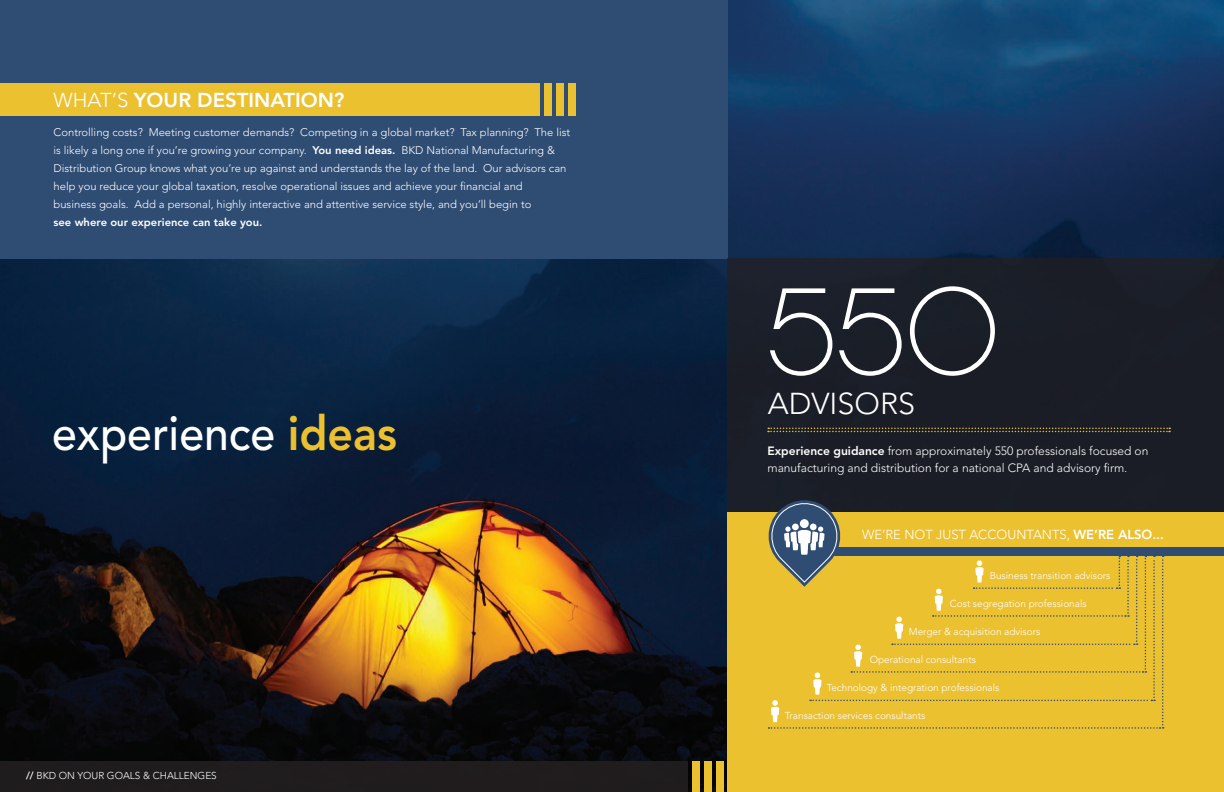
<style>
.page{position:relative;width:1224px;height:792px;background:#fff}
.page>*{position:absolute;margin:0;border:0;box-sizing:border-box;transform-origin:0 0}
.t1{font:123.8px "Chalet Paris Nineteen Seventy";color:#fff}
.t2{font:500 48px "Avenir LT Std";color:#fff;scale:.93 1}
.t3{font:300 30px "Avenir LT Std";color:#fff}
.t4{font:800 20px "Avenir LT Std";color:#fff}
.t5{font:300 13px "Avenir LT Std";color:#fff}
.t6{font:300 12px/17px "Avenir LT Std";color:#fff}
.t7{font:300 11px/18px "Avenir LT Std";color:#fff}
.t8{font:800 11px "Avenir LT Std";color:#fff}
.t9{font:300 10px "Avenir LT Std";color:#fff}
.s1{font-weight:300}
.s2{font-weight:800}
.s3{font-weight:800;color:#ecc130}
</style>
<div class="page">
<img style="left:0;top:0;width:1224px;height:792px">
<div style="left:0;top:0;width:728px;height:258px;background:#2f4c73"></div>
<div style="left:728px;top:258px;width:496px;height:254px;background:#1b1d26"></div>
<div style="left:728px;top:512px;width:496px;height:280px;background:#ecc130"></div>
<svg style="left:768px;top:428px;width:402px;height:4px"></svg>
<div style="left:816px;top:547px;width:408px;height:8px;background:#2f4c73"></div>
<svg style="left:768px;top:500px;width:396px;height:229px"></svg>
<div style="left:0;top:762px;width:688px;height:30px;background:#231f20"></div>
<div style="left:716px;top:762px;width:8px;height:30px;background:#ecc130"></div>
<div style="left:704px;top:762px;width:8px;height:30px;background:#ecc130"></div>
<div style="left:692px;top:762px;width:7px;height:30px;background:#ecc130"></div>
<div style="left:0;top:84px;width:540px;height:32px;background:#ecc130"></div>
<div style="left:569px;top:84px;width:7px;height:32px;background:#ecc130"></div>
<div style="left:557px;top:84px;width:7px;height:32px;background:#ecc130"></div>
<div style="left:545px;top:84px;width:7px;height:32px;background:#ecc130"></div>
<h3 class="t4" style="left:54px;top:88px;width:293px"><span class="s1">WHAT’S</span> YOUR DESTINATION?</h3>
<p class="t7" style="left:54px;top:123px;width:518px">Controlling costs? Meeting customer demands? Competing in a global market? Tax planning? The list is likely a long one if you’re growing your company. <span class="s2">You need ideas.</span> BKD National Manufacturing &amp; Distribution Group knows what you’re up against and understands the lay of the land. Our advisors can help you reduce your global taxation, resolve operational issues and achieve your financial and<br>business goals. Add a personal, highly interactive and attentive service style, and you’ll begin to</p>
<p class="t8" style="left:54px;top:216px;width:210px">see where our experience can take you.</p>
<h2 class="t2" style="left:52px;top:406px;width:372px">experience <span class="s3">ideas</span></h2>
<p class="t9" style="left:26px;top:770px;width:192px"><span class="s2">//</span> BKD ON YOUR GOALS &amp; CHALLENGES</p>
<h1 class="t1" style="left:768px;top:260px;width:233px">550</h1>
<h3 class="t3" style="left:768px;top:386px;width:149px">ADVISORS</h3>
<p class="t6" style="left:768px;top:442px;width:382px"><span class="s2">Experience guidance</span> from approximately 550 professionals focused on manufacturing and distribution for a national CPA and advisory firm.</p>
<p class="t5" style="left:862px;top:527px;width:303px">WE’RE NOT JUST ACCOUNTANTS, <span class="s2">WE’RE ALSO...</span></p>
<p class="t9" style="left:990px;top:570px;width:122px">Business transition advisors</p>
<p class="t9" style="left:950px;top:598px;width:138px">Cost segregation professionals</p>
<p class="t9" style="left:909px;top:626px;width:133px">Merger &amp; acquisition advisors</p>
<p class="t9" style="left:870px;top:654px;width:108px">Operational consultants</p>
<p class="t9" style="left:827px;top:682px;width:174px">Technology &amp; integration professionals</p>
<p class="t9" style="left:785px;top:710px;width:142px">Transaction services consultants</p>
</div>
